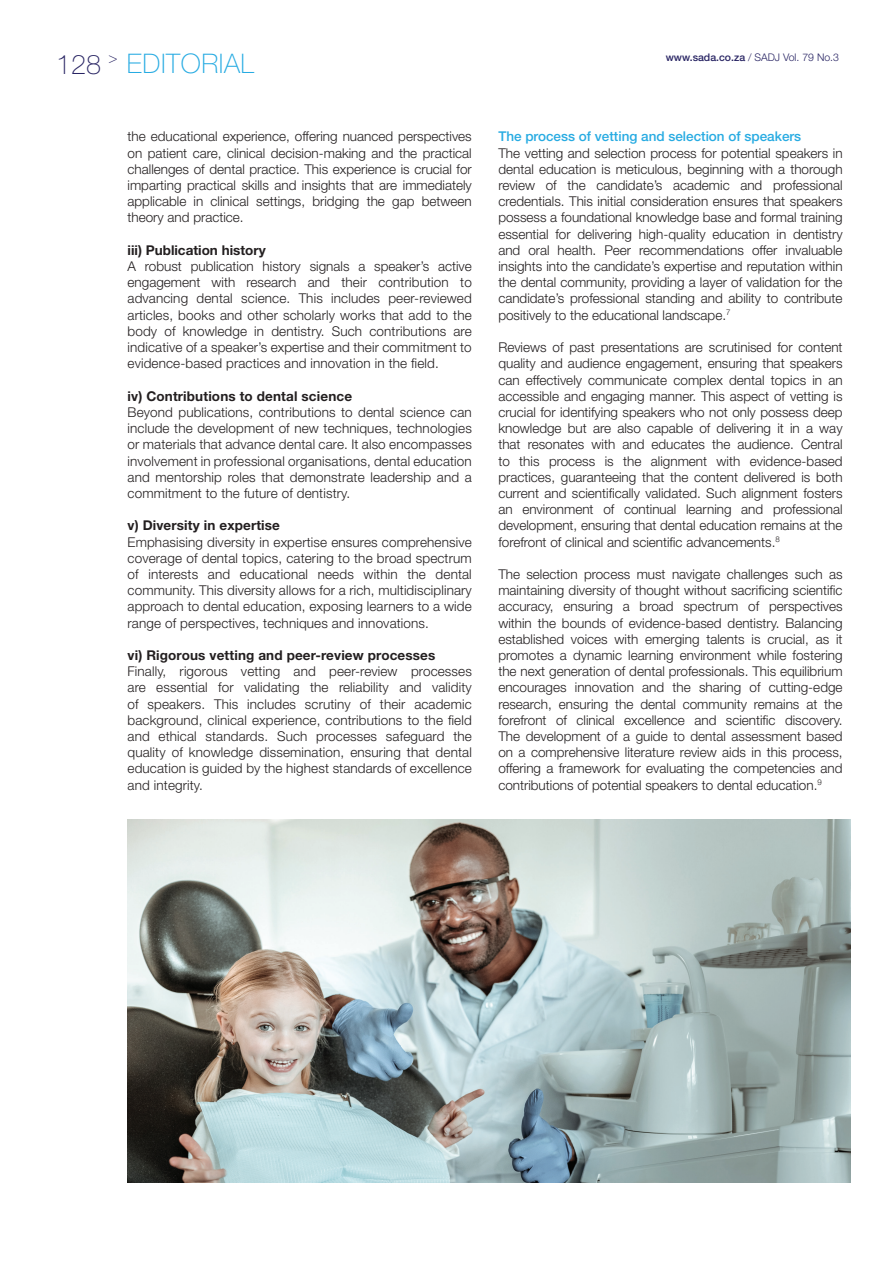
<style>
.page{position:relative;width:893px;height:1263px;background:#fff}
.page>*{position:absolute;margin:0;border:0;box-sizing:border-box;transform-origin:0 0}
.t1{font:100 27px "Helvetica Neue LT Std";letter-spacing:.02em;color:#27abe2}
.t2{font:100 15px "Helvetica Neue LT Std";color:#282463}
.t3{font:300 13.5px/16.2px "Helvetica Neue LT Std";color:#231f20;text-align:justify}
.t4{font:700 13.5px "Helvetica Neue LT Std";letter-spacing:.01em;color:#231f20}
.t5{font:500 13.5px "Helvetica Neue LT Std";color:#27abe2}
.t6{font:300 10.5px "Helvetica Neue LT Std";color:#282463}
.s1{font-weight:500}
.s2{color:#282463}
</style>
<div class="page">
<img style="left:128px;top:820px;width:722px;height:362px">
<p class="t2" style="left:109px;top:50px;width:10px">&gt;</p>
<p class="t6" style="left:666px;top:51px;width:175px"><span class="s1">www.sada.co.za</span> / SADJ Vol. 79 No.3</p>
<h1 class="t1" style="left:56px;top:48px;width:200px"><span class="s2">128</span> EDITORIAL</h1>
<p class="t3" style="left:128px;top:128px;width:346px">the educational experience, offering nuanced perspectives on patient care, clinical decision-making and the practical challenges of dental practice. This experience is crucial for imparting practical skills and insights that are immediately applicable in clinical settings, bridging the gap between theory and practice.</p>
<p class="t4" style="left:128px;top:242px;width:140px">iii) Publication history</p>
<p class="t3" style="left:128px;top:258px;width:346px">A robust publication history signals a speaker’s active engagement with research and their contribution to advancing dental science. This includes peer-reviewed articles, books and other scholarly works that add to the body of knowledge in dentistry. Such contributions are indicative of a speaker’s expertise and their commitment to evidence-based practices and innovation in the field.</p>
<p class="t4" style="left:128px;top:387px;width:226px">iv) Contributions to dental science</p>
<p class="t3" style="left:128px;top:404px;width:346px">Beyond publications, contributions to dental science can include the development of new techniques, technologies or materials that advance dental care. It also encompasses involvement in professional organisations, dental education and mentorship roles that demonstrate leadership and a commitment to the future of dentistry.</p>
<p class="t4" style="left:128px;top:517px;width:154px">v) Diversity in expertise</p>
<p class="t3" style="left:128px;top:533px;width:346px">Emphasising diversity in expertise ensures comprehensive coverage of dental topics, catering to the broad spectrum of interests and educational needs within the dental community. This diversity allows for a rich, multidisciplinary approach to dental education, exposing learners to a wide range of perspectives, techniques and innovations.</p>
<p class="t4" style="left:128px;top:647px;width:309px">vi) Rigorous vetting and peer-review processes</p>
<p class="t3" style="left:128px;top:663px;width:346px">Finally, rigorous vetting and peer-review processes are essential for validating the reliability and validity of speakers. This includes scrutiny of their academic background, clinical experience, contributions to the field and ethical standards. Such processes safeguard the quality of knowledge dissemination, ensuring that dental education is guided by the highest standards of excellence and integrity.</p>
<p class="t5" style="left:498px;top:129px;width:304px">The process of vetting and selection of speakers</p>
<p class="t3" style="left:498px;top:144px;width:346px">The vetting and selection process for potential speakers in dental education is meticulous, beginning with a thorough review of the candidate’s academic and professional credentials. This initial consideration ensures that speakers possess a foundational knowledge base and formal training essential for delivering high-quality education in dentistry and oral health. Peer recommendations offer invaluable insights into the candidate’s expertise and reputation within the dental community, providing a layer of validation for the candidate’s professional standing and ability to contribute positively to the educational landscape.<sup>7</sup></p>
<p class="t3" style="left:498px;top:339px;width:346px">Reviews of past presentations are scrutinised for content quality and audience engagement, ensuring that speakers can effectively communicate complex dental topics in an accessible and engaging manner. This aspect of vetting is crucial for identifying speakers who not only possess deep knowledge but are also capable of delivering it in a way that resonates with and educates the audience. Central to this process is the alignment with evidence-based practices, guaranteeing that the content delivered is both current and scientifically validated. Such alignment fosters an environment of continual learning and professional development, ensuring that dental education remains at the forefront of clinical and scientific advancements.<sup>8</sup></p>
<p class="t3" style="left:498px;top:566px;width:346px">The selection process must navigate challenges such as maintaining diversity of thought without sacrificing scientific accuracy, ensuring a broad spectrum of perspectives within the bounds of evidence-based dentistry. Balancing established voices with emerging talents is crucial, as it promotes a dynamic learning environment while fostering the next generation of dental professionals. This equilibrium encourages innovation and the sharing of cutting-edge research, ensuring the dental community remains at the forefront of clinical excellence and scientific discovery.<br>The development of a guide to dental assessment based on a comprehensive literature review aids in this process, offering a framework for evaluating the competencies and contributions of potential speakers to dental education.<sup>9</sup></p>
</div>
